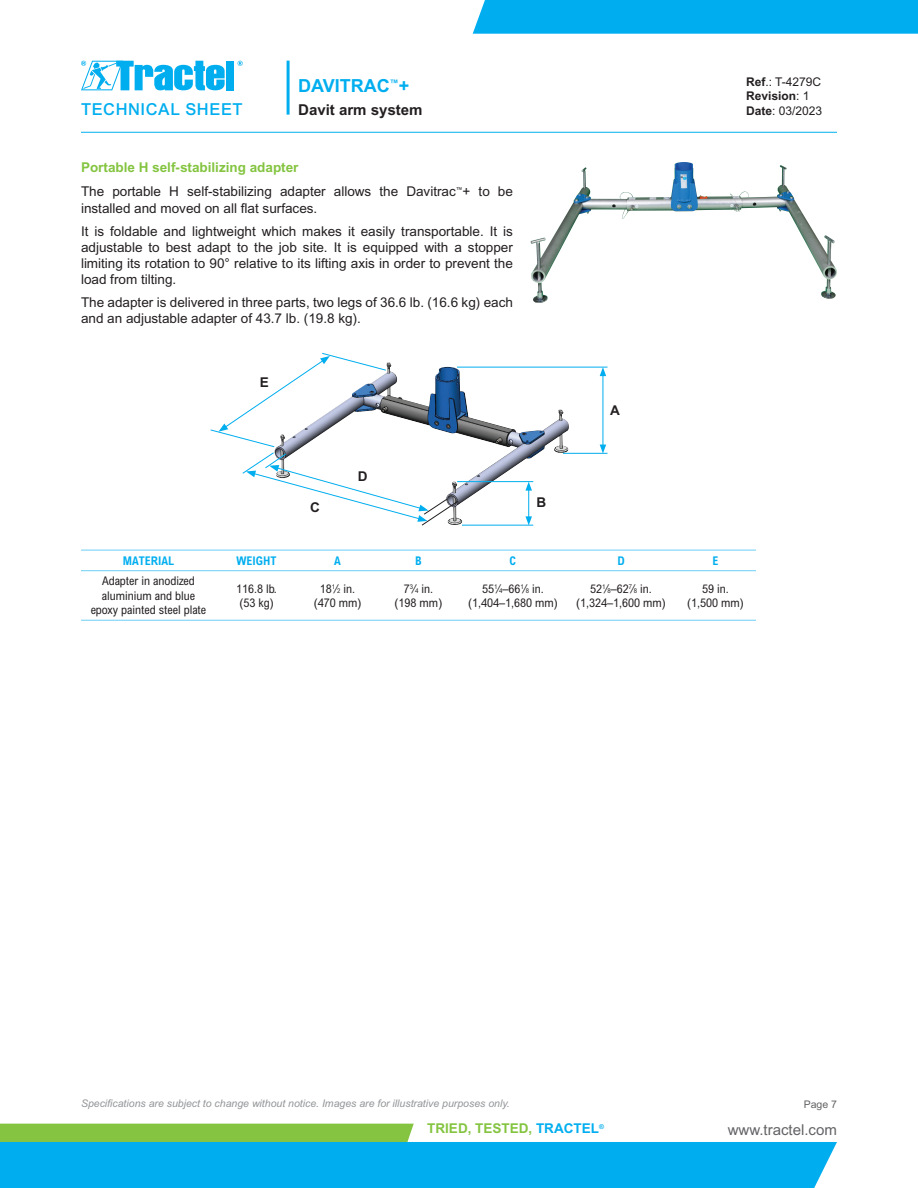
<style>
.page{position:relative;width:918px;height:1188px;background:#fff}
.page>*{position:absolute;margin:0;border:0;box-sizing:border-box;transform-origin:0 0}
.t1{font:700 18px "Arial MT Std";color:#00aeef}
.t2{font:500 16.5px "Arial MT Std";letter-spacing:.035em;color:#00aeef}
.t3{font:15px "Arial MT Std";color:#636366}
.t4{font:700 15px "Arial MT Std";color:#231f20}
.t5{font:13.5px/16.2px "Arial MT Std";color:#231f20}
.t6{font:700 13.5px "Arial MT Std";color:#84c440}
.t7{font:700 13.5px "Arial MT Std";color:#231f20}
.t8{font:condensed 12px/14.4px "Arial MT Std";color:#231f20;text-align:center}
.t9{font:12px/14.4px "Arial MT Std";color:#231f20}
.t10{font:700 condensed 12px "Arial MT Std";color:#00aeef}
.t11{font:italic 10.5px "Arial MT Std";color:#939598}
.t12{font:10.5px "Arial MT Std";color:#636366}
.s1{font-weight:700;color:#84c440}
.s2{font-weight:700}
.s3{font-size:6.6px}
.s4{color:#00aeef}
</style>
<div class="page">
<hr style="left:81px;top:132px;width:756px;height:1px;background:#00aeef">
<hr style="left:287px;top:61px;width:3px;height:54px;background:#00aeef">
<div style="left:473px;top:0;width:445px;height:34px;background:#00aeef"></div>
<svg style="left:0;top:1124px;width:837px;height:64px"></svg>
<div style="left:226px;top:61px;width:8px;height:29px;background:#00aeef"></div>
<svg style="left:238px;top:61px;width:5px;height:5px"></svg>
<svg style="left:81px;top:61px;width:144px;height:29px"></svg>
<svg style="left:81px;top:571px;width:675px;height:49px"></svg>
<hr style="left:216px;top:550px;width:81px;height:1px;background:#6bcff6">
<hr style="left:297px;top:550px;width:81px;height:1px;background:#6bcff6">
<hr style="left:378px;top:550px;width:81px;height:1px;background:#6bcff6">
<hr style="left:459px;top:550px;width:108px;height:1px;background:#6bcff6">
<hr style="left:567px;top:550px;width:108px;height:1px;background:#6bcff6">
<hr style="left:675px;top:550px;width:81px;height:1px;background:#6bcff6">
<hr style="left:216px;top:570px;width:81px;height:1px;background:#6bcff6">
<hr style="left:297px;top:570px;width:81px;height:1px;background:#6bcff6">
<hr style="left:378px;top:570px;width:81px;height:1px;background:#6bcff6">
<hr style="left:459px;top:570px;width:108px;height:1px;background:#6bcff6">
<hr style="left:567px;top:570px;width:108px;height:1px;background:#6bcff6">
<hr style="left:675px;top:570px;width:81px;height:1px;background:#6bcff6">
<hr style="left:216px;top:620px;width:81px;height:1px;background:#6bcff6">
<hr style="left:297px;top:620px;width:81px;height:1px;background:#6bcff6">
<hr style="left:378px;top:620px;width:81px;height:1px;background:#6bcff6">
<hr style="left:459px;top:620px;width:108px;height:1px;background:#6bcff6">
<hr style="left:567px;top:620px;width:108px;height:1px;background:#6bcff6">
<hr style="left:675px;top:620px;width:81px;height:1px;background:#6bcff6">
<hr style="left:81px;top:550px;width:135px;height:1px;background:#6bcff6">
<hr style="left:81px;top:570px;width:135px;height:1px;background:#6bcff6">
<hr style="left:81px;top:620px;width:135px;height:1px;background:#6bcff6">
<img style="left:459px;top:366px;width:110px;height:159px">
<hr style="left:563px;top:453px;width:44px;height:1px;background:#00aeef">
<hr style="left:462px;top:525px;width:71px;height:1px;background:#00aeef">
<hr style="left:457px;top:367px;width:150px;height:1px;background:#00aeef">
<hr style="left:457px;top:481px;width:76px;height:1px;background:#00aeef">
<hr style="left:603px;top:374px;width:1px;height:73px;background:#00aeef">
<svg style="left:600px;top:367px;width:6px;height:9px"></svg>
<svg style="left:600px;top:445px;width:6px;height:9px"></svg>
<hr style="left:528px;top:488px;width:1px;height:31px;background:#00aeef">
<svg style="left:525px;top:482px;width:7px;height:9px"></svg>
<svg style="left:525px;top:516px;width:7px;height:9px"></svg>
<svg style="left:210px;top:352px;width:249px;height:174px"></svg>
<img style="left:531px;top:162px;width:209px;height:141px">
<p class="t2" style="left:81px;top:100px;width:163px">TECHNICAL SHEET</p>
<h1 class="t1" style="left:298px;top:75px;width:113px">DAVITRAC<sup>™</sup>+</h1>
<p class="t4" style="left:298px;top:101px;width:126px">Davit arm system</p>
<p class="t5" style="left:81px;top:155px;width:434px;line-height:24.6px"><span class="s1">Portable H self-stabilizing adapter<br></span>The portable H self-stabilizing adapter allows the Davitrac<sup>™</sup>+ to be</p>
<p class="t5" style="left:81px;top:196px;width:434px;line-height:23px">installed and moved on all flat surfaces.<br>It is foldable and lightweight which makes it easily transportable. It is</p>
<p class="t5" style="left:81px;top:239px;width:433px;text-align:justify">adjustable to best adapt to the job site. It is equipped with a stopper limiting its rotation to 90° relative to its lifting axis in order to prevent the load from tilting.</p>
<p class="t5" style="left:81px;top:294px;width:433px">The adapter is delivered in three parts, two legs of 36.6 lb. (16.6 kg) each and an adjustable adapter of 43.7 lb. (19.8 kg).</p>
<p class="t7" style="left:260px;top:374px;width:11px">E</p>
<p class="t7" style="left:310px;top:499px;width:11px">C</p>
<p class="t7" style="left:358px;top:468px;width:11px">D</p>
<p class="t7" style="left:536px;top:495px;width:11px">B</p>
<p class="t7" style="left:610px;top:403px;width:11px">A</p>
<p class="t9" style="left:746px;top:74px;width:78px"><span class="s2">Ref</span>.: T-4279C<br><span class="s2">Revision</span>: 1<br><span class="s2">Date</span>: 03/2023</p>
<p class="t10" style="left:123px;top:554px;width:53px">MATERIAL</p>
<p class="t10" style="left:237px;top:554px;width:41px">WEIGHT</p>
<p class="t10" style="left:334px;top:554px;width:8px">A</p>
<p class="t10" style="left:415px;top:554px;width:8px">B</p>
<p class="t10" style="left:510px;top:554px;width:8px">C</p>
<p class="t10" style="left:617px;top:554px;width:9px">D</p>
<p class="t10" style="left:712px;top:554px;width:7px">E</p>
<p class="t8" style="left:91px;top:574px;width:117px">Adapter in anodized aluminium and blue epoxy painted steel plate</p>
<p class="t8" style="left:236px;top:581px;width:42px;text-align:left">116.8 lb. (53 kg)</p>
<p class="t8" style="left:314px;top:581px;width:49px">18<sup>1</sup>⁄<span class="s3">2</span> in. (470 mm)</p>
<p class="t8" style="left:395px;top:581px;width:49px">7<sup>3</sup>⁄<span class="s3">4</span> in. (198 mm)</p>
<p class="t8" style="left:468px;top:581px;width:91px">55<sup>1</sup>⁄<span class="s3">4</span>–66<sup>1</sup>⁄<span class="s3">8</span> in. (1,404–1,680 mm)</p>
<p class="t8" style="left:576px;top:581px;width:91px">52<sup>1</sup>⁄<span class="s3">8</span>–62<sup>7</sup>⁄<span class="s3">8</span> in. (1,324–1,600 mm)</p>
<p class="t8" style="left:687px;top:581px;width:58px">59 in. (1,500 mm)</p>
<p class="t11" style="left:81px;top:1097px;width:430px">Specifications are subject to change without notice. Images are for illustrative purposes only.</p>
<p class="t6" style="left:427px;top:1121px;width:178px">TRIED, TESTED, <span class="s4">TRACTEL</span><sup>®</sup></p>
<p class="t12" style="left:804px;top:1099px;width:35px">Page 7</p>
<p class="t3" style="left:728px;top:1121px;width:111px">www.tractel.com</p>
</div>
